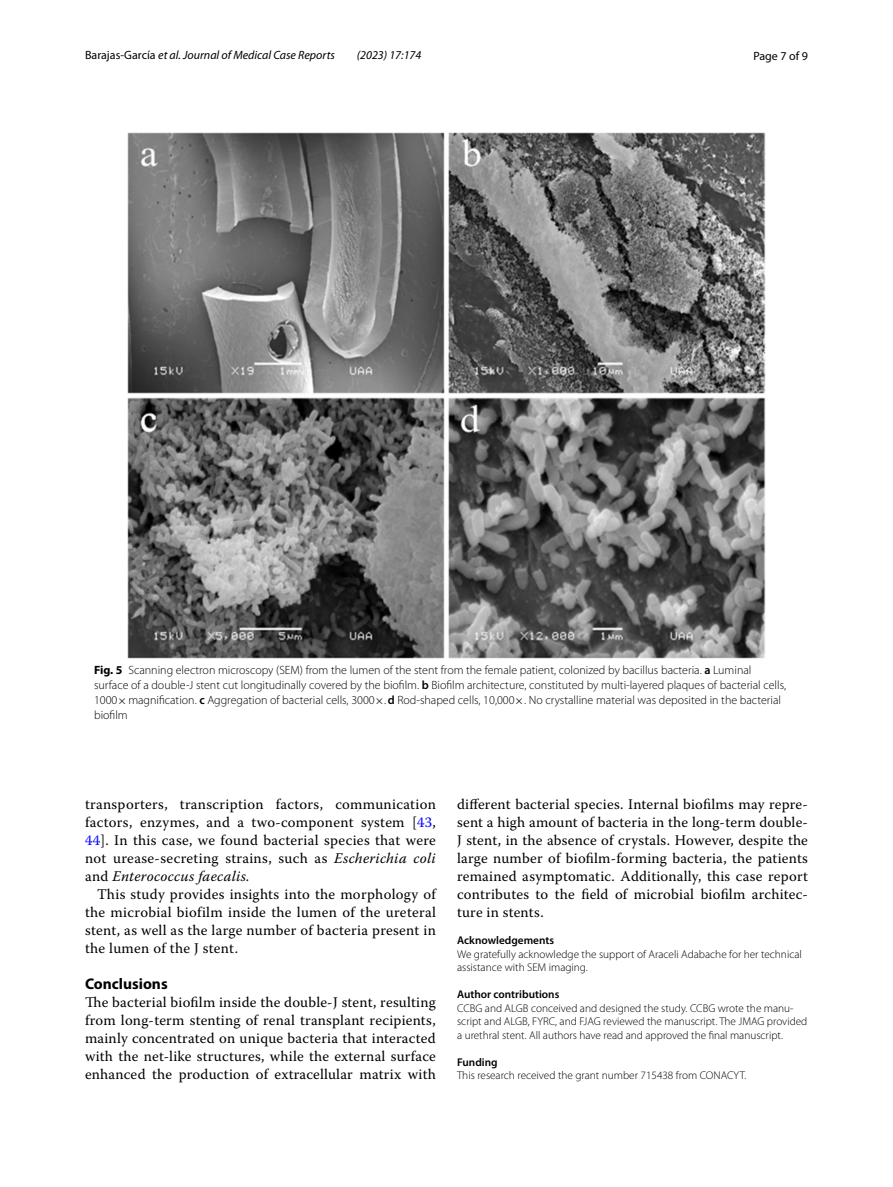
<style>
.page{position:relative;width:893px;height:1187px;background:#fff}
.page>*{position:absolute;margin:0;border:0;box-sizing:border-box;transform-origin:0 0}
.t1{font:700 15.45px "Myriad Pro";color:#000}
.t2{font:14.7px/18px "Warnock Pro";letter-spacing:.015em;color:#000;text-align:justify}
.t3{font:300 12px/15px "Myriad Pro";color:#000}
.t4{font:italic 12px "Myriad Pro";color:#000}
.t5{font:12px "Myriad Pro";color:#000}
.t6{font:300 11.25px/13.5px "Myriad Pro";color:#000}
.t7{font:600 11.25px "Myriad Pro";color:#000}
.s1{font-style:normal}
.s2{font-weight:700}
.s3{font-weight:600}
.s4{font-family:"MTSY";font-weight:400}
.s5{color:#00f}
.s6{font-style:italic}
</style>
<div class="page">
<img style="left:127px;top:133px;width:638px;height:525px">
<p class="t4" style="left:85px;top:48px;width:251px"><span class="s1">Barajas‑García</span> et al. Journal of Medical Case Reports</p>
<p class="t4" style="left:357px;top:48px;width:66px">(2023) 17:174</p>
<p class="t5" style="left:753px;top:48px;width:56px">Page 7 of 9</p>
<p class="t3" style="left:94px;top:662px;width:694px"><span class="s2">Fig. 5</span> Scanning electron microscopy (SEM) from the lumen of the stent from the female patient, colonized by bacillus bacteria. <span class="s3">a</span> Luminal surface of a double-J stent cut longitudinally covered by the biofilm. <span class="s3">b</span> Biofilm architecture, constituted by multi-layered plaques of bacterial cells, 1000<span class="s4">×</span>magnification. <span class="s3">c</span> Aggregation of bacterial cells, 3000<span class="s4">×</span>.<span class="s3">d</span> Rod-shaped cells, 10,000<span class="s4">×</span>. No crystalline material was deposited in the bacterial biofilm</p>
<p class="t2" style="left:85px;top:795px;width:352px">transporters, transcription factors, communication factors, enzymes, and a two-component system [<span class="s5">43</span>, <span class="s5">44</span>]. In this case, we found bacterial species that were not urease-secreting strains, such as <span class="s6">Escherichia coli </span>and <span class="s6">Enterococcus faecalis.</span></p>
<p class="t2" style="left:85px;top:885px;width:352px;text-indent:12px">This study provides insights into the morphology of the microbial biofilm inside the lumen of the ureteral stent, as well as the large number of bacteria present in the lumen of the J stent.</p>
<p class="t1" style="left:85px;top:973px;width:84px">Conclusions</p>
<p class="t2" style="left:85px;top:993px;width:352px">The bacterial biofilm inside the double-J stent, resulting from long-term stenting of renal transplant recipients, mainly concentrated on unique bacteria that interacted with the net-like structures, while the external surface enhanced the production of extracellular matrix with</p>
<p class="t2" style="left:457px;top:795px;width:352px">different bacterial species. Internal biofilms may repre&shy;sent a high amount of bacteria in the long-term double-J stent, in the absence of crystals. However, despite the large number of biofilm-forming bacteria, the patients remained asymptomatic. Additionally, this case report contributes to the field of microbial biofilm architec&shy;ture in stents.</p>
<p class="t7" style="left:457px;top:933px;width:98px">Acknowledgements</p>
<p class="t6" style="left:457px;top:947px;width:346px">We gratefully acknowledge the support of Araceli Adabache for her technical assistance with SEM imaging.</p>
<p class="t7" style="left:457px;top:987px;width:104px">Author contributions</p>
<p class="t6" style="left:457px;top:1001px;width:352px">CCBG and ALGB conceived and designed the study. CCBG wrote the manu‑ script and ALGB, FYRC, and FJAG reviewed the manuscript. The JMAG provided a urethral stent. All authors have read and approved the final manuscript.</p>
<p class="t7" style="left:457px;top:1054px;width:42px">Funding</p>
<p class="t6" style="left:457px;top:1068px;width:291px">This research received the grant number 715438 from CONACYT.</p>
</div>
